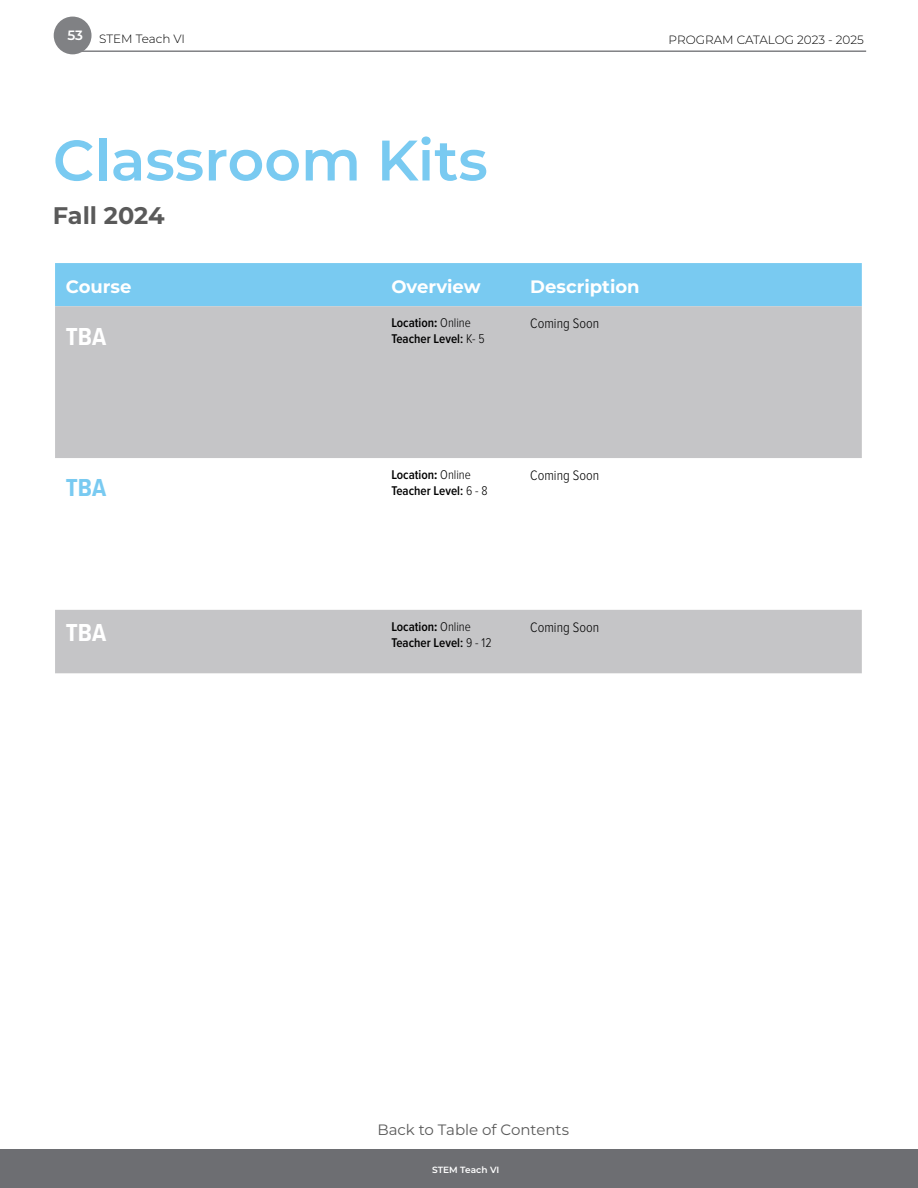
<style>
.page{position:relative;width:918px;height:1188px;background:#fff}
.page>*{position:absolute;margin:0;border:0;box-sizing:border-box;transform-origin:0 0}
.t1{font:600 57px "Montserrat";color:#79caf1}
.t2{font:700 25.5px "Proxima Nova Cond";color:#fff}
.t3{font:700 25.5px "Proxima Nova Cond";color:#79caf1}
.t4{font:700 24px "Montserrat";letter-spacing:-.005em;color:#5a5a5a}
.t5{font:700 18px "Montserrat";color:#fff}
.t6{font:15px "Montserrat";color:#5a5a5a}
.t7{font:300 14.25px "Proxima Nova Cond";color:#000}
.t8{font:600 13.5px "Montserrat Alternates";color:#fff}
.t9{font:600 13.2px/15.8px "Proxima Nova Cond";color:#000}
.t10{font:300 12px "Montserrat";color:#000}
.t11{font:600 9px "Montserrat";letter-spacing:-.005em;color:#fff}
.s1{font-weight:700}
.s2{font-weight:300}
</style>
<div class="page">
<div style="left:54px;top:17px;width:38px;height:37px;background:#808184;border-radius:50%"></div>
<hr style="left:64px;top:50px;width:802px;height:2px;background:#808184">
<div style="left:0;top:1149px;width:918px;height:39px;background:#6d6e72"></div>
<div style="left:55px;top:263px;width:807px;height:43px;background:#79caf1"></div>
<svg style="left:55px;top:306px;width:807px;height:367px;fill:#c5c5c7"></svg>
<p class="t8" style="left:68px;top:26px;width:17px">53</p>
<p class="t10" style="left:99px;top:30px;width:87px">STEM Teach VI</p>
<p class="t10" style="left:669px;top:31px;width:197px">PROGRAM CATALOG 2023 - 2025</p>
<h1 class="t1" style="left:53px;top:120px;width:436px">Classroom Kits</h1>
<h3 class="t4" style="left:53px;top:198px;width:113px">Fall 2024</h3>
<h3 class="t5" style="left:66px;top:274px;width:67px">Course</h3>
<h3 class="t5" style="left:391px;top:274px;width:91px">Overview</h3>
<h3 class="t5" style="left:530px;top:274px;width:111px">Description</h3>
<h2 class="t2" style="left:66px;top:317px;width:42px">TBA</h2>
<p class="t9" style="left:391px;top:315px;width:95px">Location<span class="s1">:</span> <span class="s2">Online<br></span>Teacher Level: <span class="s2">K- 5</span></p>
<p class="t7" style="left:530px;top:313px;width:70px">Coming Soon</p>
<h2 class="t3" style="left:66px;top:469px;width:42px">TBA</h2>
<p class="t9" style="left:391px;top:467px;width:98px">Location<span class="s1">:</span> <span class="s2">Online<br></span>Teacher Level: <span class="s2">6 - 8</span></p>
<p class="t7" style="left:530px;top:465px;width:70px">Coming Soon</p>
<h2 class="t2" style="left:66px;top:614px;width:42px">TBA</h2>
<p class="t9" style="left:391px;top:618px;width:102px">Location<span class="s1">:</span> <span class="s2">Online<br></span>Teacher Level: <span class="s2">9 - 12</span></p>
<p class="t7" style="left:530px;top:617px;width:70px">Coming Soon</p>
<p class="t6" style="left:377px;top:1119px;width:193px">Back to Table of Contents</p>
<p class="t11" style="left:432px;top:1164px;width:69px">STEM Teach VI</p>
</div>
